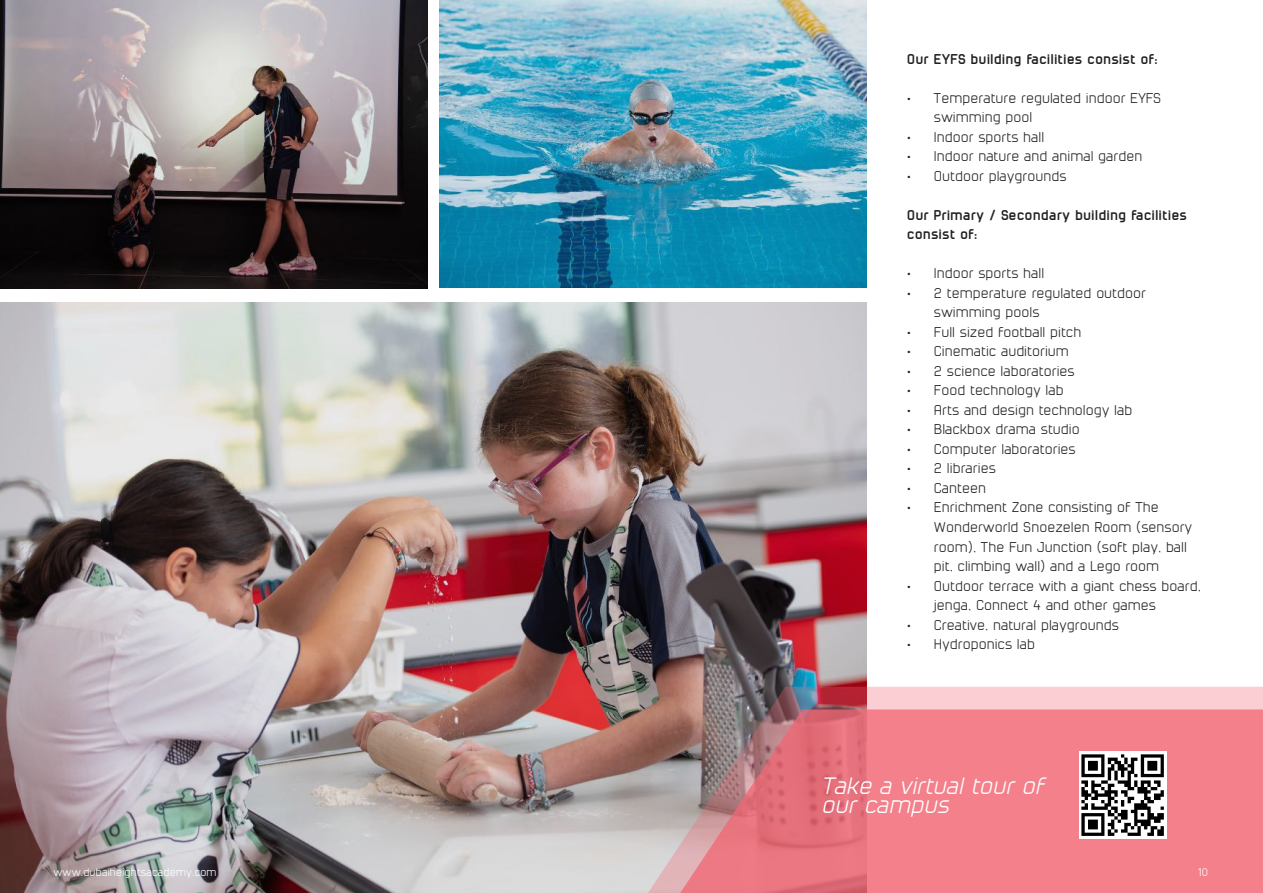
<style>
.page{position:relative;width:1263px;height:893px;background:#fff}
.page>*{position:absolute;margin:0;border:0;box-sizing:border-box;transform-origin:0 0}
.t1{font:italic 22.5px/19.5px "cuyabra";color:#fff}
.t2{font:13.5px/19.5px "cuyabra";color:#231f20}
.t3{font:700 13.5px/19.5px "cuyabra";color:#231f20}
.t4{font:10.5px "cuyabra";color:#fff}
</style>
<div class="page">
<img style="left:0;top:302px;width:866px;height:591px">
<img style="left:512px;top:687px;width:751px;height:206px">
<svg style="left:551px;top:709px;width:712px;height:184px;fill:#f3808a"></svg>
<svg style="left:0;top:0;width:427px;height:288px"></svg>
<img style="left:439px;top:0;width:427px;height:288px">
<img style="left:1079px;top:752px;width:87px;height:87px">
<p class="t3" style="left:908px;top:49px;width:253px">Our EYFS building facilities consist of:</p>
<p class="t2" style="left:935px;top:88px;width:229px;text-indent:-27px">• Temperature regulated indoor EYFS swimming pool</p>
<p class="t2" style="left:908px;top:127px;width:139px">• Indoor sports hall</p>
<p class="t2" style="left:908px;top:146px;width:237px">• Indoor nature and animal garden</p>
<p class="t2" style="left:908px;top:166px;width:161px">• Outdoor playgrounds</p>
<p class="t3" style="left:908px;top:205px;width:282px">Our Primary / Secondary building facilities consist of:</p>
<p class="t2" style="left:908px;top:263px;width:139px">• Indoor sports hall</p>
<p class="t2" style="left:935px;top:283px;width:214px;text-indent:-27px">• 2 temperature regulated outdoor swimming pools</p>
<p class="t2" style="left:908px;top:322px;width:176px">• Full sized football pitch</p>
<p class="t2" style="left:908px;top:341px;width:164px">• Cinematic auditorium</p>
<p class="t2" style="left:908px;top:361px;width:169px">• 2 science laboratories</p>
<p class="t2" style="left:908px;top:380px;width:158px">• Food technology lab</p>
<p class="t2" style="left:908px;top:400px;width:227px">• Arts and design technology lab</p>
<p class="t2" style="left:908px;top:419px;width:174px">• Blackbox drama studio</p>
<p class="t2" style="left:908px;top:439px;width:170px">• Computer laboratories</p>
<p class="t2" style="left:908px;top:458px;width:90px">• 2 libraries</p>
<p class="t2" style="left:908px;top:478px;width:81px">• Canteen</p>
<p class="t2" style="left:935px;top:497px;width:260px;text-indent:-27px">• Enrichment Zone consisting of The Wonderworld Snoezelen Room (sensory room), The Fun Junction (soft play, ball pit, climbing wall) and a Lego room</p>
<p class="t2" style="left:935px;top:575px;width:269px;text-indent:-27px">• Outdoor terrace with a giant chess board, jenga, Connect 4 and other games</p>
<p class="t2" style="left:908px;top:614px;width:214px">• Creative, natural playgrounds</p>
<p class="t2" style="left:908px;top:634px;width:130px">• Hydroponics lab</p>
<h1 class="t1" style="left:823px;top:775px;width:224px">Take a virtual tour of our campus</h1>
<p class="t4" style="left:54px;top:865px;width:165px">www.dubaiheightsacademy.com</p>
<p class="t4" style="left:1199px;top:865px;width:12px">10</p>
</div>
